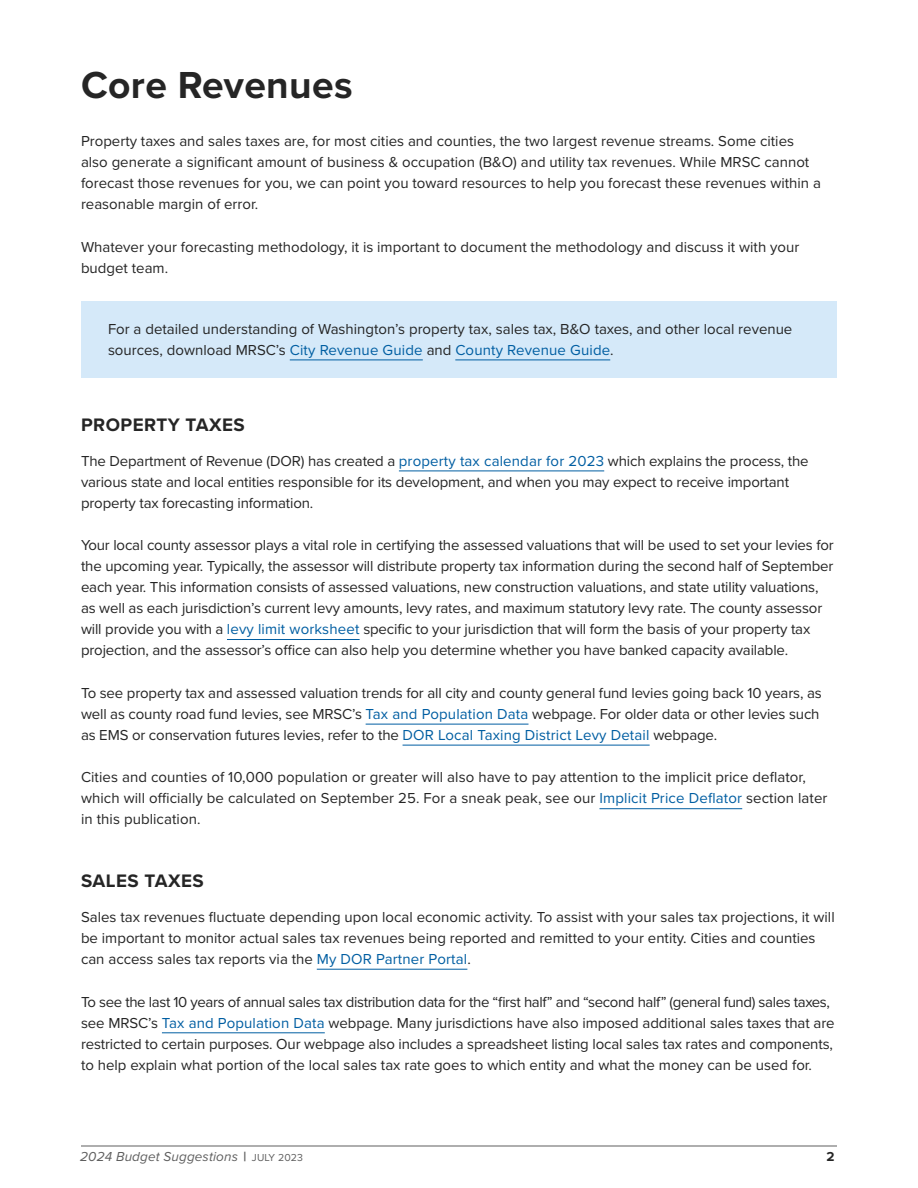
<style>
.page{position:relative;width:918px;height:1188px;background:#fff}
.page>*{position:absolute;margin:0;border:0;box-sizing:border-box;transform-origin:0 0}
.t1{font:700 39px "Proxima Nova";letter-spacing:.01em;color:#252525}
.t2{font:700 18.75px "Proxima Nova";letter-spacing:.025em;color:#252525}
.Body_Text{font:15px/21px "Proxima Nova";letter-spacing:-.01em;color:#252525}
.Callout{font:15px/21px "Proxima Nova";color:#252525}
.t3{font:italic 13.5px "Proxima Nova";letter-spacing:.01em;color:#5f5f5f}
.t4{font:700 13.5px "Proxima Nova";color:#252525}
.s1{color:#005ea2}
.s2{font-weight:700;font-style:normal}
.s3{font-style:normal;font-size:10.5px}
</style>
<div class="page">
<hr style="left:81px;top:1146px;width:756px;height:1px;background:#5f5f5f">
<div style="left:81px;top:302px;width:756px;height:76px;background:#d5e9f9"></div>
<hr style="left:290px;top:360px;width:133px;height:1px;background:#005ea2">
<hr style="left:455px;top:360px;width:155px;height:1px;background:#005ea2">
<hr style="left:399px;top:471px;width:205px;height:1px;background:#005ea2">
<hr style="left:227px;top:639px;width:133px;height:1px;background:#005ea2">
<hr style="left:366px;top:724px;width:163px;height:1px;background:#005ea2">
<hr style="left:403px;top:745px;width:247px;height:1px;background:#005ea2">
<hr style="left:600px;top:808px;width:142px;height:1px;background:#005ea2">
<hr style="left:317px;top:969px;width:150px;height:1px;background:#005ea2">
<hr style="left:162px;top:1033px;width:163px;height:1px;background:#005ea2">
<h1 class="t1" style="left:81px;top:56px;width:273px">Core Revenues</h1>
<p class="Body_Text" style="left:81px;top:130px;width:741px">Property taxes and sales taxes are, for most cities and counties, the two largest revenue streams. Some cities also generate a significant amount of business &amp; occupation (B&amp;O) and utility tax revenues. While MRSC cannot forecast those revenues for you, we can point you toward resources to help you forecast these revenues within a reasonable margin of error.</p>
<p class="Body_Text" style="left:81px;top:236px;width:720px">Whatever your forecasting methodology, it is important to document the methodology and discuss it with your budget team.</p>
<p class="Callout" style="left:108px;top:318px;width:686px">For a detailed understanding of Washington’s property tax, sales tax, B&amp;O taxes, and other local revenue sources, download MRSC’s <span class="s1">City Revenue Guide</span> and <span class="s1">County Revenue Guide</span>.</p>
<h2 class="t2" style="left:81px;top:411px;width:165px">PROPERTY TAXES</h2>
<p class="Body_Text" style="left:81px;top:450px;width:729px">The Department of Revenue (DOR) has created a <span class="s1">property tax calendar for 2023</span> which explains the process, the various state and local entities responsible for its development, and when you may expect to receive important property tax forecasting information.</p>
<p class="Body_Text" style="left:81px;top:534px;width:754px">Your local county assessor plays a vital role in certifying the assessed valuations that will be used to set your levies for the upcoming year. Typically, the assessor will distribute property tax information during the second half of September each year. This information consists of assessed valuations, new construction valuations, and state utility valuations, as well as each jurisdiction’s current levy amounts, levy rates, and maximum statutory levy rate. The county assessor will provide you with a <span class="s1">levy limit worksheet</span> specific to your jurisdiction that will form the basis of your property tax projection, and the assessor’s office can also help you determine whether you have banked capacity available.</p>
<p class="Body_Text" style="left:81px;top:682px;width:742px">To see property tax and assessed valuation trends for all city and county general fund levies going back 10 years, as well as county road fund levies, see MRSC’s <span class="s1">Tax and Population Data</span> webpage. For older data or other levies such as EMS or conservation futures levies, refer to the <span class="s1">DOR Local Taxing District Levy Detail</span> webpage.</p>
<p class="Body_Text" style="left:81px;top:766px;width:748px">Cities and counties of 10,000 population or greater will also have to pay attention to the implicit price deflator, which will officially be calculated on September 25. For a sneak peak, see our <span class="s1">Implicit Price Deflator</span> section later in this publication.</p>
<h2 class="t2" style="left:81px;top:867px;width:124px">SALES TAXES</h2>
<p class="Body_Text" style="left:81px;top:906px;width:755px">Sales tax revenues fluctuate depending upon local economic activity. To assist with your sales tax projections, it will be important to monitor actual sales tax revenues being reported and remitted to your entity. Cities and counties can access sales tax reports via the <span class="s1">My DOR Partner Portal</span>.</p>
<p class="Body_Text" style="left:81px;top:990px;width:755px">To see the last 10 years of annual sales tax distribution data for the “first half” and “second half” (general fund) sales taxes, see MRSC’s <span class="s1">Tax and Population Data</span> webpage. Many jurisdictions have also imposed additional sales taxes that are restricted to certain purposes. Our webpage also includes a spreadsheet listing local sales tax rates and components, to help explain what portion of the local sales tax rate goes to which entity and what the money can be used for.</p>
<p class="t3" style="left:80px;top:1146px;width:224px">2024 Budget Suggestions <span class="s2">|</span> <span class="s3">JULY 2023</span></p>
<p class="t4" style="left:827px;top:1147px;width:10px">2</p>
</div>
